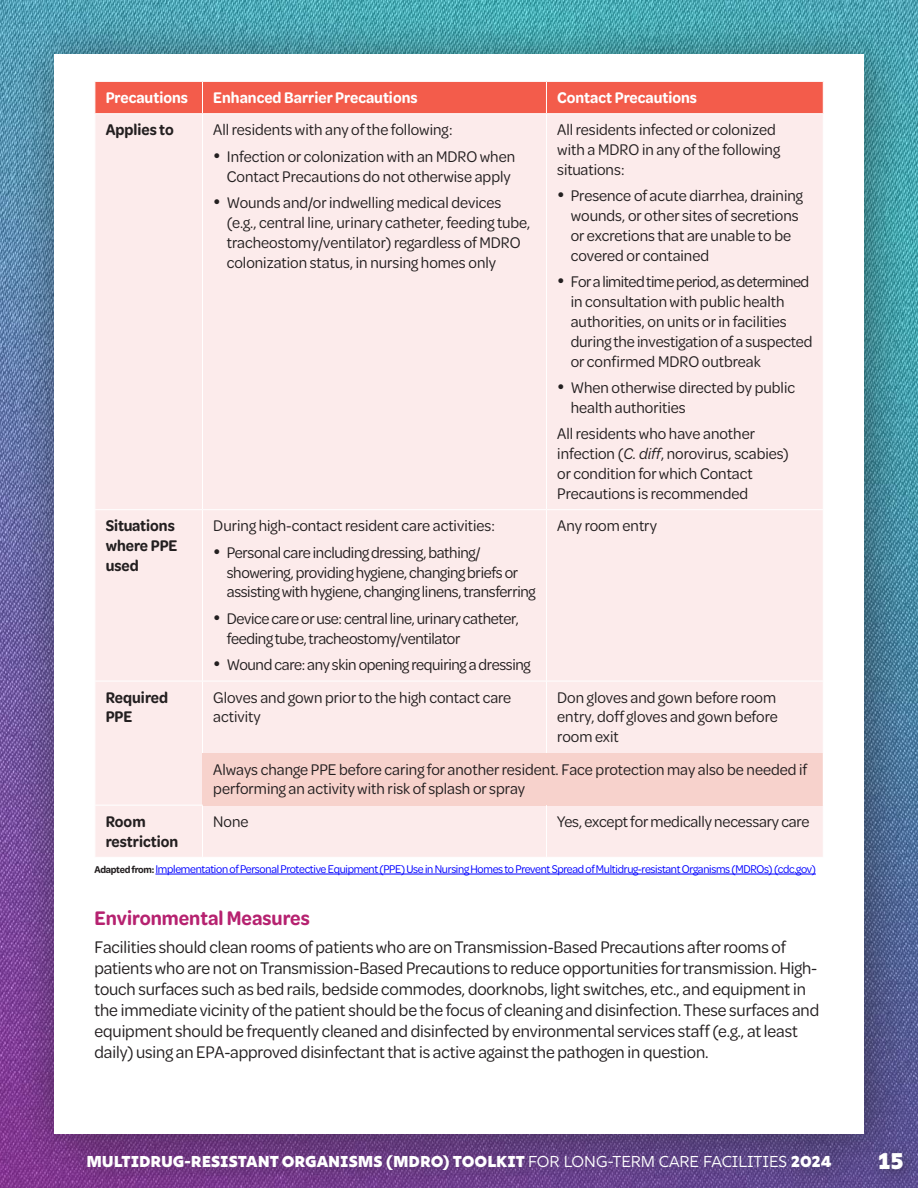
<style>
.page{position:relative;width:918px;height:1188px;background:#fff}
.page>*{position:absolute;margin:0;border:0;box-sizing:border-box;transform-origin:0 0}
.t1{font:900 22.65px "Rig Sans";color:#fff}
.t2{font:600 21px "Omnes Semi Cond";color:#b62270}
.Body_Text{font:18px/21px "Omnes Semi Cond";letter-spacing:-.005em;color:#231f20}
.t3{font:16.5px/19.8px "Omnes Semi Cond";color:#231f20}
.t4{font:16.5px/19.8px "Omnes Semi Cond";letter-spacing:-.02em;color:#231f20}
.t5{font:600 16.5px/19.8px "Omnes Semi Cond";color:#231f20}
.t6{font:600 16.5px "Omnes Semi Cond";color:#fff}
.t7{font:900 15.75px "Rig Sans";color:#fff}
.t8{font:12px "Omnes Semi Cond";letter-spacing:-.025em;color:#00f}
.s1{font-style:italic}
.s2{font-weight:600;font-size:10.5px;color:#231f20}
.s3{font-weight:400}
</style>
<div class="page">
<img style="left:0;top:0;width:918px;height:1188px">
<div style="left:13px;top:13px;width:901px;height:1171px;background:#231f20;opacity:.5"></div>
<div style="left:54px;top:54px;width:810px;height:1080px;background:#fff"></div>
<div style="left:869px;top:1141px;width:49px;height:45px;background:#231f20;opacity:.5"></div>
<div style="left:70px;top:1137px;width:786px;height:51px;background:#231f20;opacity:.5"></div>
<hr style="left:155px;top:874px;width:661px;height:1px;background:#00f">
<div style="left:95px;top:82px;width:728px;height:31px;background:#f35c4b"></div>
<div style="left:95px;top:114px;width:728px;height:743px;background:#fcebeb"></div>
<div style="left:202px;top:753px;width:621px;height:52px;background:#f7d2cc"></div>
<hr style="left:94px;top:509px;width:108px;height:1px;background:#fff">
<hr style="left:202px;top:509px;width:344px;height:1px;background:#fff">
<hr style="left:546px;top:509px;width:278px;height:1px;background:#fff">
<hr style="left:94px;top:681px;width:108px;height:1px;background:#fff">
<hr style="left:202px;top:681px;width:344px;height:1px;background:#fff">
<hr style="left:546px;top:681px;width:278px;height:1px;background:#fff">
<hr style="left:202px;top:82px;width:1px;height:31px;background:#fff">
<hr style="left:546px;top:82px;width:1px;height:31px;background:#fff">
<hr style="left:202px;top:114px;width:1px;height:395px;background:#fff">
<hr style="left:546px;top:114px;width:1px;height:395px;background:#fff">
<hr style="left:202px;top:510px;width:1px;height:171px;background:#fff">
<hr style="left:546px;top:510px;width:1px;height:171px;background:#fff">
<hr style="left:202px;top:681px;width:1px;height:72px;background:#fff">
<hr style="left:546px;top:681px;width:1px;height:72px;background:#fff">
<hr style="left:94px;top:805px;width:109px;height:1px;background:#fff">
<hr style="left:202px;top:806px;width:1px;height:51px;background:#fff">
<hr style="left:546px;top:805px;width:1px;height:52px;background:#fff">
<p class="t6" style="left:106px;top:86px;width:84px">Precautions</p>
<p class="t6" style="left:213px;top:86px;width:206px">Enhanced Barrier Precautions</p>
<p class="t6" style="left:557px;top:86px;width:141px">Contact Precautions</p>
<p class="t5" style="left:106px;top:119px;width:70px">Applies to</p>
<p class="t3" style="left:213px;top:119px;width:241px">All residents with any of the following:</p>
<p class="t3" style="left:213px;top:146px;width:303px;text-align:center">• Infection or colonization with an MDRO when<br>Contact Precautions do not otherwise apply</p>
<p class="t3" style="left:227px;top:192px;width:305px;text-indent:-14px">• Wounds and/or indwelling medical devices (e.g., central line, urinary catheter, feeding tube, tracheostomy/ventilator) regardless of MDRO colonization status, in nursing homes only</p>
<p class="t3" style="left:557px;top:119px;width:224px">All residents infected or colonized with a MDRO in any of the following situations:</p>
<p class="t3" style="left:571px;top:185px;width:234px;text-indent:-14px">• Presence of acute diarrhea, draining wounds, or other sites of secretions or excretions that are unable to be covered or contained</p>
<p class="t3" style="left:571px;top:271px;width:243px;text-indent:-14px">• For a limited time period, as determined in consultation with public health authorities, on units or in facilities during the investigation of a suspected or confirmed MDRO outbreak</p>
<p class="t3" style="left:571px;top:377px;width:226px;text-indent:-14px">• When otherwise directed by public health authorities</p>
<p class="t3" style="left:557px;top:423px;width:233px">All residents who have another infection (<span class="s1">C. diff</span>, norovirus, scabies) or condition for which Contact<br>Precautions is recommended</p>
<p class="t5" style="left:106px;top:515px;width:73px">Situations where PPE used</p>
<p class="t3" style="left:213px;top:515px;width:283px">During high-contact resident care activities:</p>
<p class="t4" style="left:227px;top:542px;width:310px;text-indent:-14px">• Personal care including dressing, bathing/ showering, providing hygiene, changing briefs or assisting with hygiene, changing linens, transferring</p>
<p class="t4" style="left:227px;top:608px;width:294px;text-indent:-14px">• Device care or use: central line, urinary catheter, feeding tube, tracheostomy/ventilator</p>
<p class="t4" style="left:213px;top:654px;width:319px">• Wound care: any skin opening requiring a dressing</p>
<p class="t3" style="left:557px;top:515px;width:101px">Any room entry</p>
<p class="t5" style="left:106px;top:686px;width:64px">Required<br>PPE</p>
<p class="t3" style="left:213px;top:686px;width:300px">Gloves and gown prior to the high contact care activity</p>
<p class="t3" style="left:557px;top:686px;width:222px;text-align:justify">Don gloves and gown before room entry, doff gloves and gown before room exit</p>
<p class="t3" style="left:213px;top:758px;width:596px">Always change PPE before caring for another resident. Face protection may also be needed if performing an activity with risk of splash or spray</p>
<p class="t5" style="left:106px;top:810px;width:74px">Room restriction</p>
<p class="t3" style="left:213px;top:811px;width:37px">None</p>
<p class="t3" style="left:557px;top:811px;width:254px">Yes, except for medically necessary care</p>
<p class="t8" style="left:94px;top:861px;width:723px"><span class="s2">Adapted from:</span> Implementation of Personal Protective Equipment (PPE) Use in Nursing Homes to Prevent Spread of Multidrug-resistant Organisms (MDROs) (cdc.gov)</p>
<p class="t2" style="left:94px;top:904px;width:217px">Environmental Measures</p>
<p class="Body_Text" style="left:94px;top:935px;width:726px">Facilities should clean rooms of patients who are on Transmission-Based Precautions after rooms of patients who are not on Transmission-Based Precautions to reduce opportunities for transmission. High&shy;touch surfaces such as bed rails, bedside commodes, doorknobs, light switches, etc., and equipment in the immediate vicinity of the patient should be the focus of cleaning and disinfection. These surfaces and equipment should be frequently cleaned and disinfected by environmental services staff (e.g., at least daily) using an EPA-approved disinfectant that is active against the pathogen in question.</p>
<p class="t7" style="left:86px;top:1151px;width:747px">MULTIDRUG-RESISTANT ORGANISMS (MDRO) TOOLKIT <span class="s3">FOR LONG-TERM CARE FACILITIES</span> 2024</p>
<h1 class="t1" style="left:878px;top:1147px;width:27px">15</h1>
</div>
